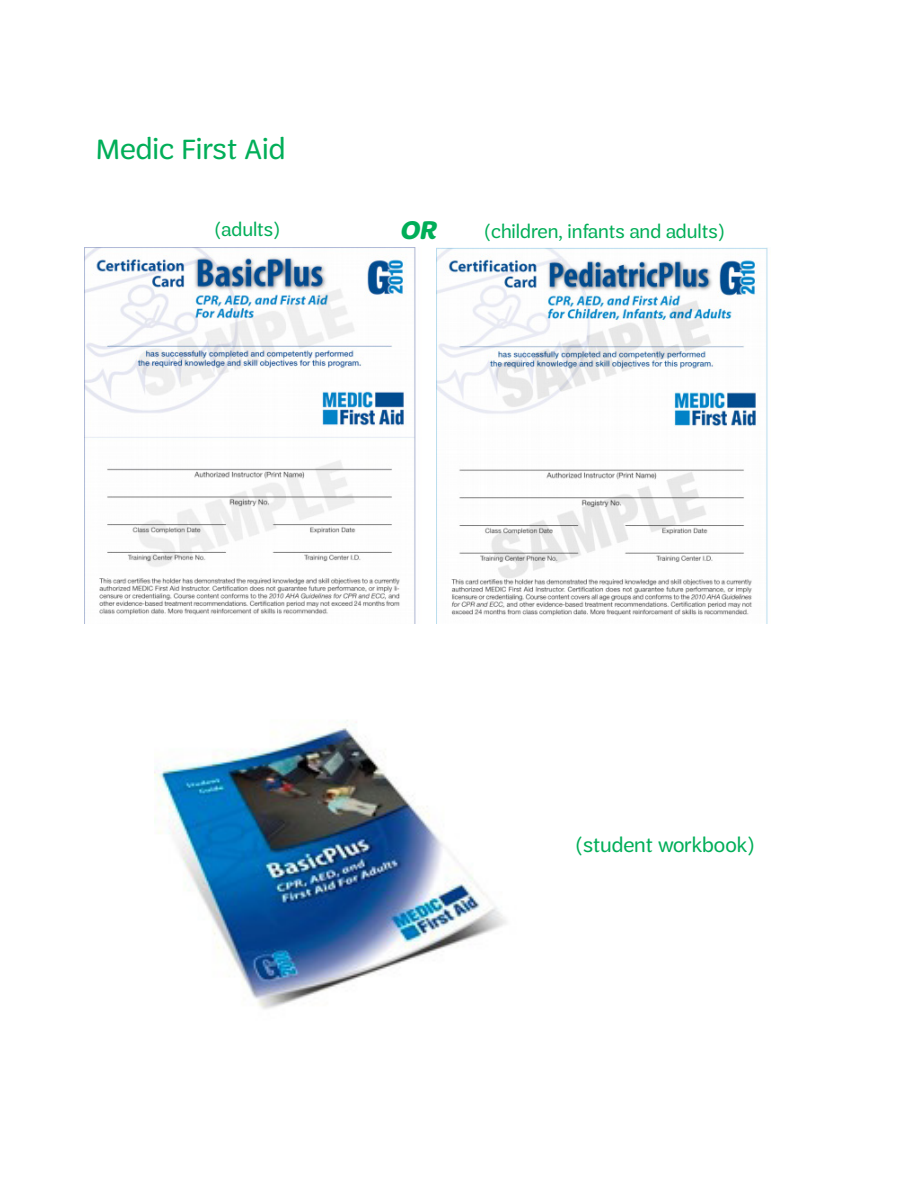
<style>
.page{position:relative;width:918px;height:1188px;background:#fff}
.page>*{position:absolute;margin:0;border:0;box-sizing:border-box;transform-origin:0 0}
.t1{font:30px "Trefoil Sans";color:#00ae58}
.t2{font:italic 700 27px "Trefoil Sans";color:#00ae58}
.t3{font:21px "Trefoil Sans";color:#00ae58}
.t4{font:19.5px "Trefoil Sans";color:#00ae58}
</style>
<div class="page">
<img style="left:85px;top:247px;width:683px;height:377px">
<img style="left:155px;top:720px;width:352px;height:289px">
<p class="t1" style="left:96px;top:133px;width:191px">Medic First Aid</p>
<p class="t4" style="left:215px;top:219px;width:67px">(adults)</p>
<p class="t2" style="left:400px;top:215px;width:37px">OR</p>
<p class="t4" style="left:484px;top:221px;width:241px">(children, infants and adults)</p>
<p class="t3" style="left:576px;top:834px;width:180px">(student workbook)</p>
</div>
